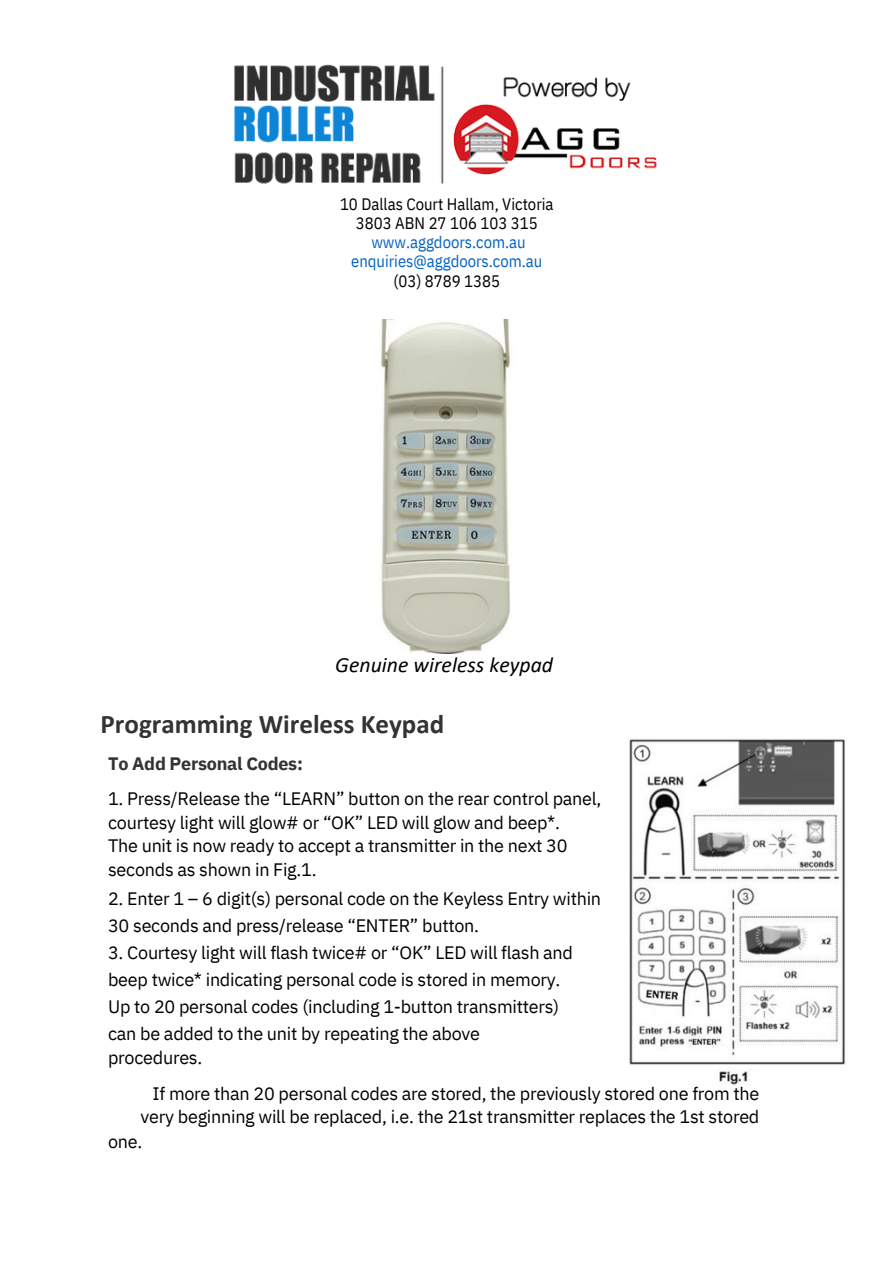
<style>
.page{position:relative;width:894px;height:1264px;background:#fff}
.page>*{position:absolute;margin:0;border:0;box-sizing:border-box;transform-origin:0 0}
.t1{font:700 27px "Calibri";color:#333}
.t2{font:italic 21.75px "Calibri";color:#000}
.t3{font:18px "IBM Plex Sans";letter-spacing:-.015em;color:#000}
.t4{font:700 18px "IBM Plex Sans";letter-spacing:-.015em;color:#333}
.t5{font:16.5px/19.2px "IBM Plex Sans Cond";color:#000;text-align:center}
.t6{font:16.5px/19.2px "IBM Plex Sans Cond";color:#0563c1;text-align:center}
</style>
<div class="page">
<img style="left:380px;top:319px;width:131px;height:334px">
<img style="left:629px;top:739px;width:217px;height:346px">
<img style="left:234px;top:64px;width:423px;height:120px">
<p class="t5" style="left:340px;top:194px;width:215px">10 Dallas Court Hallam, Victoria<br>3803 ABN 27 106 103 315</p>
<p class="t6" style="left:351px;top:232px;width:193px">www.aggdoors.com.au enquiries@aggdoors.com.au</p>
<p class="t5" style="left:393px;top:271px;width:108px">(03) 8789 1385</p>
<p class="t2" style="left:335px;top:655px;width:219px">Genuine wireless keypad</p>
<p class="t1" style="left:100px;top:713px;width:345px">Programming Wireless Keypad</p>
<h2 class="t4" style="left:108px;top:751px;width:196px">To Add Personal Codes:</h2>
<h1 class="t3" style="left:108px;top:786px;width:494px">1. Press/Release the “LEARN” button on the rear control panel,</h1>
<p class="t3" style="left:108px;top:810px;width:453px">courtesy light will glow# or “OK” LED will glow and beep*.</p>
<p class="t3" style="left:108px;top:833px;width:461px">The unit is now ready to accept a transmitter in the next 30</p>
<p class="t3" style="left:108px;top:857px;width:210px">seconds as shown in Fig.1.</p>
<p class="t3" style="left:108px;top:886px;width:494px">2. Enter 1 – 6 digit(s) personal code on the Keyless Entry within</p>
<p class="t3" style="left:108px;top:913px;width:372px">30 seconds and press/release “ENTER” button.</p>
<p class="t3" style="left:108px;top:940px;width:466px">3. Courtesy light will flash twice# or “OK” LED will flash and</p>
<p class="t3" style="left:108px;top:967px;width:453px">beep twice* indicating personal code is stored in memory.</p>
<p class="t3" style="left:108px;top:994px;width:452px">Up to 20 personal codes (including 1-button transmitters)</p>
<p class="t3" style="left:108px;top:1021px;width:373px">can be added to the unit by repeating the above</p>
<p class="t3" style="left:108px;top:1045px;width:96px">procedures.</p>
<p class="t3" style="left:152px;top:1081px;width:608px">If more than 20 personal codes are stored, the previously stored one from the</p>
<p class="t3" style="left:141px;top:1104px;width:620px">very beginning will be replaced, i.e. the 21st transmitter replaces the 1st stored</p>
<p class="t3" style="left:108px;top:1129px;width:36px">one.</p>
</div>
